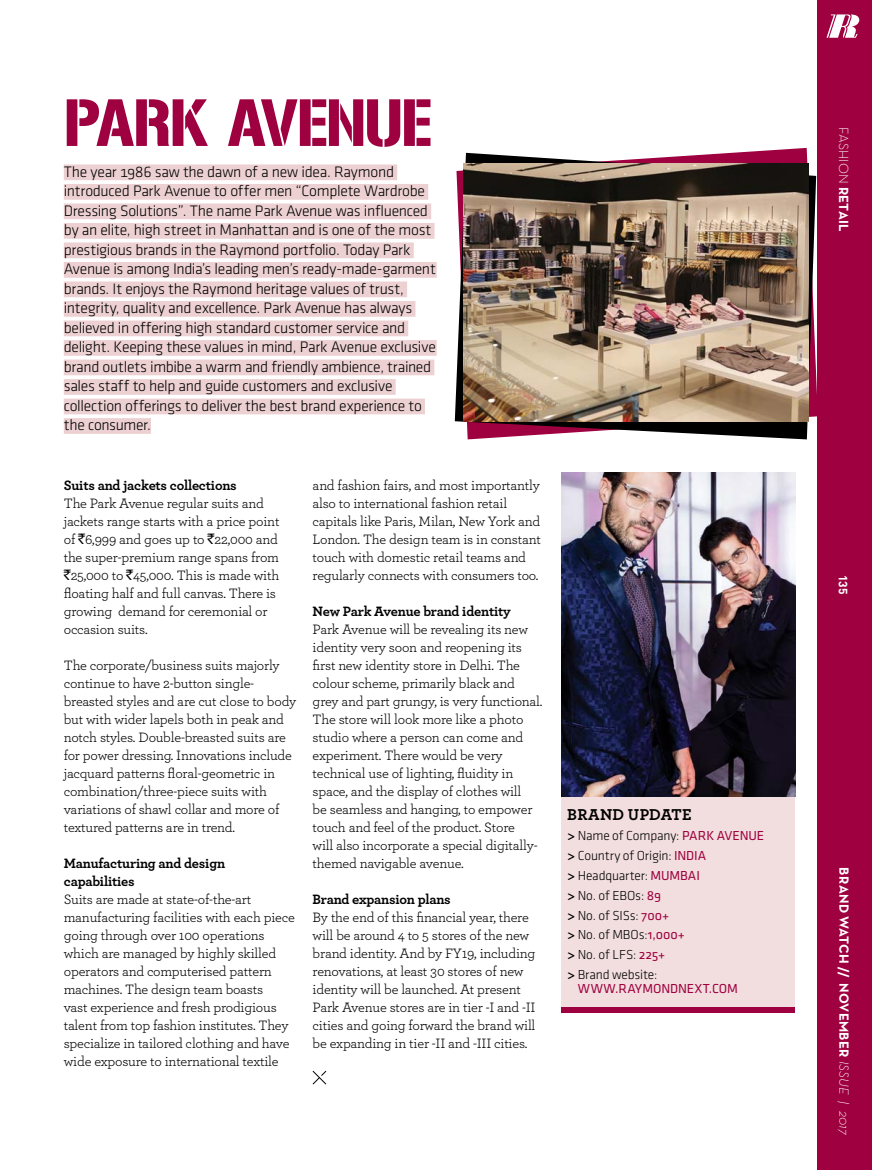
<style>
.page{position:relative;width:872px;height:1170px;background:#fff}
.page>*{position:absolute;margin:0;border:0;box-sizing:border-box;transform-origin:0 0}
.t1{font:66px "Gunplay";letter-spacing:-.03em;color:#9e0040}
.t2{font:700 16.5px "Archer";letter-spacing:.015em;color:#000}
.t3{font:15.75px/19.5px "Klavika Light OSTF";letter-spacing:-.02em;color:#000}
.t4{font:14.25px/18px "Archer";letter-spacing:-.015em;color:#000}
.t5{font:700 14.25px/18px "Archer";letter-spacing:-.015em;color:#000}
.t6{font:300 13.5px/20px "Klavika";letter-spacing:-.01em;color:#000}
.t7{font:700 13.5px "Neutra Text";letter-spacing:.02em;color:#fff}
.t8{font:13.5px "Klavika Regular OSF";letter-spacing:-.01em;color:#9e0040}
.t9{font:300 13.5px "Neutra Text";letter-spacing:.005em;color:#fff}
.t10{font:700 12px "DIN";color:#fff}
.s1{font-family:"Rupee Foradian"}
.s2{font-weight:500}
.s3{font-family:"Klavika Regular OSF";font-weight:400;color:#9e0040}
.s4{font-weight:700}
.s5{font-weight:300;font-style:italic}
</style>
<div class="page">
<div style="left:818px;top:0;width:54px;height:1169px;background:#9e0040"></div>
<svg style="left:826px;top:14px;width:33px;height:24px"></svg>
<svg style="left:312px;top:1070px;width:15px;height:15px"></svg>
<div style="left:64px;top:164px;width:333px;height:16px;background:#edd1d2"></div>
<div style="left:64px;top:184px;width:364px;height:16px;background:#edd1d2"></div>
<div style="left:64px;top:203px;width:367px;height:16px;background:#edd1d2"></div>
<div style="left:64px;top:223px;width:370px;height:16px;background:#edd1d2"></div>
<div style="left:64px;top:242px;width:350px;height:16px;background:#edd1d2"></div>
<div style="left:64px;top:262px;width:373px;height:16px;background:#edd1d2"></div>
<div style="left:64px;top:281px;width:343px;height:16px;background:#edd1d2"></div>
<div style="left:64px;top:301px;width:351px;height:16px;background:#edd1d2"></div>
<div style="left:64px;top:320px;width:344px;height:16px;background:#edd1d2"></div>
<div style="left:64px;top:340px;width:373px;height:16px;background:#edd1d2"></div>
<div style="left:64px;top:359px;width:370px;height:16px;background:#edd1d2"></div>
<div style="left:64px;top:379px;width:332px;height:16px;background:#edd1d2"></div>
<div style="left:64px;top:398px;width:361px;height:16px;background:#edd1d2"></div>
<div style="left:64px;top:418px;width:87px;height:16px;background:#edd1d2"></div>
<div style="left:561px;top:796px;width:234px;height:216px;background:#f2dede"></div>
<div style="left:561px;top:1006px;width:234px;height:6px;background:#9e0040"></div>
<img style="left:561px;top:472px;width:234px;height:324px">
<svg style="left:466px;top:148px;width:352px;height:291px"></svg>
<svg style="left:455px;top:153px;width:361px;height:286px"></svg>
<img style="left:463px;top:164px;width:345px;height:257px">
<h1 class="t1" style="left:64px;top:88px;width:370px">PARK AVENUE</h1>
<p class="t3" style="left:64px;top:163px;width:373px">The year 1986 saw the dawn of a new idea. Raymond introduced Park Avenue to offer men “Complete Wardrobe Dressing Solutions”. The name Park Avenue was influenced by an elite, high street in Manhattan and is one of the most prestigious brands in the Raymond portfolio. Today Park Avenue is among India’s leading men’s ready-made-garment brands. It enjoys the Raymond heritage values of trust, integrity, quality and excellence. Park Avenue has always believed in offering high standard customer service and delight. Keeping these values in mind, Park Avenue exclusive brand outlets imbibe a warm and friendly ambience, trained sales staff to help and guide customers and exclusive collection offerings to deliver the best brand experience to the consumer.</p>
<p class="t5" style="left:64px;top:477px;width:174px">Suits and jackets collections</p>
<p class="t4" style="left:64px;top:495px;width:217px">The Park Avenue regular suits and jackets range starts with a price point of <span class="s1">`</span>6,999 and goes up to <span class="s1">`</span>22,000 and the super-premium range spans from <span class="s1">`</span>25,000 to <span class="s1">`</span>45,000. This is made with floating half and full canvas. There is growing demand for ceremonial or occasion suits.</p>
<p class="t4" style="left:64px;top:657px;width:234px">The corporate/business suits majorly continue to have 2-button single&shy;breasted styles and are cut close to body but with wider lapels both in peak and notch styles. Double-breasted suits are for power dressing. Innovations include jacquard patterns floral-geometric in combination/three-piece suits with variations of shawl collar and more of textured patterns are in trend.</p>
<p class="t5" style="left:64px;top:856px;width:163px">Manufacturing and design capabilities</p>
<p class="t4" style="left:64px;top:892px;width:232px">Suits are made at state-of-the-art manufacturing facilities with each piece going through over 100 operations which are managed by highly skilled operators and computerised pattern machines. The design team boasts<br>vast experience and fresh prodigious talent from top fashion institutes. They specialize in tailored clothing and have wide exposure to international textile</p>
<p class="t4" style="left:313px;top:478px;width:230px">and fashion fairs, and most importantly also to international fashion retail capitals like Paris, Milan, New York and London. The design team is in constant touch with domestic retail teams and regularly connects with consumers too.</p>
<p class="t5" style="left:313px;top:604px;width:200px">New Park Avenue brand identity</p>
<p class="t4" style="left:313px;top:622px;width:231px">Park Avenue will be revealing its new identity very soon and reopening its first new identity store in Delhi. The colour scheme, primarily black and grey and part grungy, is very functional.<br>The store will look more like a photo studio where a person can come and experiment. There would be very technical use of lighting, fluidity in space, and the display of clothes will<br>be seamless and hanging, to empower touch and feel of the product. Store<br>will also incorporate a special digitally&shy;themed navigable avenue.</p>
<p class="t5" style="left:313px;top:892px;width:140px">Brand expansion plans</p>
<p class="t4" style="left:313px;top:910px;width:224px">By the end of this financial year, there will be around 4 to 5 stores of the new brand identity. And by FY19, including renovations, at least 30 stores of new identity will be launched. At present Park Avenue stores are in tier -I and -II cities and going forward the brand will be expanding in tier -II and -III cities.</p>
<p class="t2" style="left:567px;top:808px;width:126px">BRAND UPDATE</p>
<p class="t6" style="left:567px;top:826px;width:198px"><span class="s2">&gt;</span> Name of Company: <span class="s3">PARK AVENUE </span><span class="s2">&gt;</span> Country of Origin: <span class="s3">INDIA<br></span><span class="s2">&gt;</span> Headquarter: <span class="s3">MUMBAI<br></span><span class="s2">&gt;</span> No. of EBOs: <span class="s3">89<br></span><span class="s2">&gt;</span> No. of SISs: <span class="s3">700+<br></span><span class="s2">&gt;</span> No. of MBOs:<span class="s3">1,000+<br></span><span class="s2">&gt;</span> No. of LFS: <span class="s3">225+<br></span><span class="s2">&gt;</span> Brand website:</p>
<p class="t8" style="left:578px;top:980px;width:162px">WWW.RAYMONDNEXT.COM</p>
<p class="t9" style="left:848px;top:127px;width:106px;rotate:90deg">FASHION <span class="s4">RETAIL</span></p>
<p class="t10" style="left:847px;top:575px;width:21px;rotate:90deg">135</p>
<p class="t7" style="left:849px;top:867px;width:269px;rotate:90deg">BRAND WATCH // NOVEMBER <span class="s5">ISSUE | 2017</span></p>
</div>
